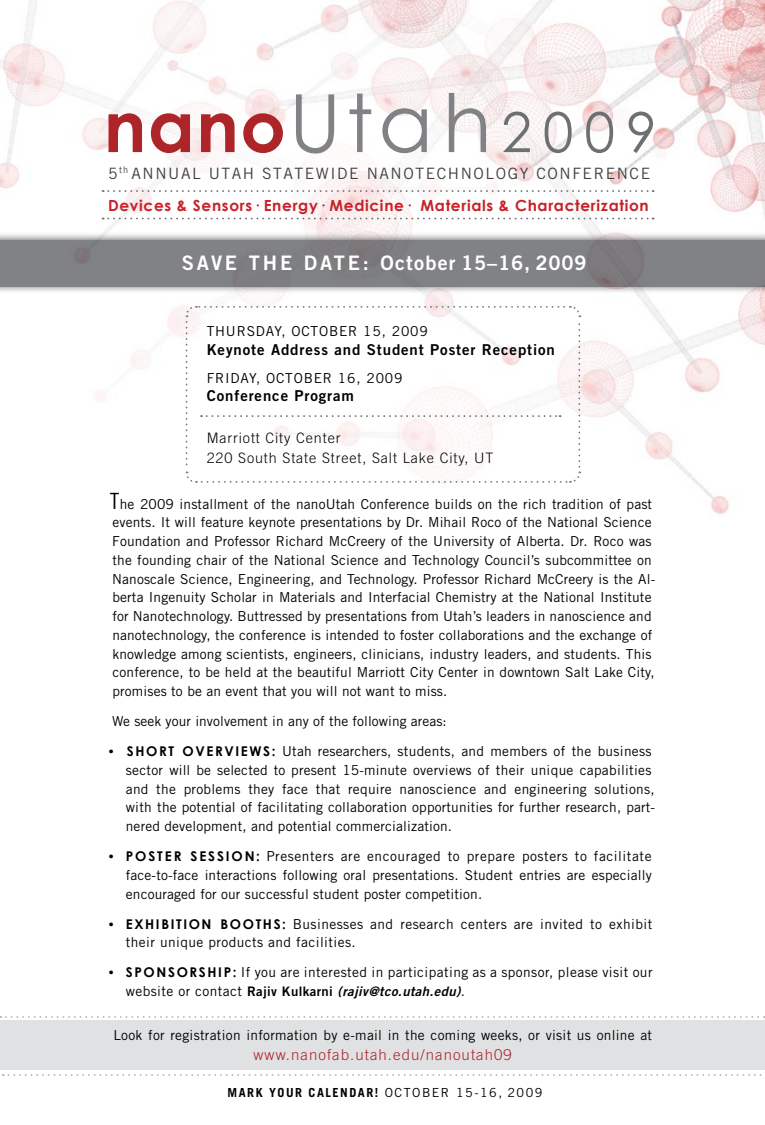
<style>
.page{position:relative;width:765px;height:1125px;background:#fff}
.page>*{position:absolute;margin:0;border:0;box-sizing:border-box;transform-origin:0 0}
.t1{font:20px "Trade Gothic Bold Two";letter-spacing:.06em;color:#fff}
.t2{font:15.62px "Trade Gothic";letter-spacing:.1em;color:#414142}
.t3{font:700 15.25px "Century Gothic";letter-spacing:.045em;color:#c72127}
.t4{font:15px "Trade Gothic Bold Two";letter-spacing:.06em;color:#000}
.t5{font:300 15px "Trade Gothic";letter-spacing:.07em;color:#ad2329}
.t6{font:300 14.38px/20px "Trade Gothic";letter-spacing:.06em;color:#000}
.t7{font:13.75px/18.8px "Trade Gothic";letter-spacing:.01em;color:#000}
.t8{font:13.75px/18.8px "Trade Gothic";letter-spacing:.03em;color:#000}
.t9{font:13.75px "Trade Gothic";letter-spacing:.06em;color:#000}
.t10{font:700 13.5px "Century Gothic";letter-spacing:.14em;color:#000}
.t11{font:italic 13.12px "Trade Gothic Bold Two";letter-spacing:.03em;color:#000}
.t12{font:700 12.5px "Trade Gothic";letter-spacing:.12em;color:#000}
.s1{font-family:"Century Gothic";font-size:22.5px}
.s2{font-family:"Century Gothic";font-weight:700;font-size:12.5px}
.s3{font-family:"Century Gothic";font-weight:700;font-size:13.5px}
.s4{font-size:12.5px}
.s5{font-family:"Trade Gothic";font-style:normal;font-size:13.75px}
.s6{font-style:normal}
.s7{font-weight:400}
</style>
<div class="page">
<img style="left:1px;top:0;width:764px;height:514px">
<svg style="left:103px;top:190px;width:551px;height:2px"></svg>
<svg style="left:109px;top:113px;width:33px;height:39px"></svg>
<svg style="left:151px;top:113px;width:39px;height:40px"></svg>
<svg style="left:201px;top:113px;width:34px;height:39px"></svg>
<svg style="left:243px;top:113px;width:40px;height:40px"></svg>
<svg style="left:296px;top:94px;width:38px;height:60px"></svg>
<svg style="left:350px;top:94px;width:21px;height:58px"></svg>
<svg style="left:382px;top:108px;width:45px;height:45px"></svg>
<svg style="left:449px;top:93px;width:37px;height:59px"></svg>
<svg style="left:503px;top:112px;width:27px;height:40px"></svg>
<svg style="left:545px;top:112px;width:27px;height:41px"></svg>
<svg style="left:586px;top:112px;width:27px;height:41px"></svg>
<svg style="left:629px;top:112px;width:24px;height:41px"></svg>
<svg style="left:103px;top:218px;width:551px;height:1px"></svg>
<div style="left:0;top:1021px;width:765px;height:49px;background:#e0e1e2"></div>
<div style="left:0;top:232px;width:765px;height:62px;background:#000;opacity:.65"></div>
<div style="left:0;top:240px;width:765px;height:46px;background:#808285"></div>
<svg style="left:185px;top:305px;width:396px;height:179px"></svg>
<svg style="left:0;top:1016px;width:765px;height:2px"></svg>
<svg style="left:3px;top:1074px;width:759px;height:2px"></svg>
<p class="t2" style="left:108px;top:164px;width:544px">5<sup>th</sup> Annual Utah Statewide Nanotechnology Conference</p>
<p class="t3" style="left:108px;top:195px;width:542px">Devices &amp; Sensors· Energy· Medicine· Materials &amp; Characterization</p>
<h1 class="t1" style="left:182px;top:250px;width:407px">Save the Date: October 15–16, 2009</h1>
<p class="t9" style="left:207px;top:323px;width:223px">Thurs day, Octob er 15, 2009</p>
<p class="t4" style="left:207px;top:340px;width:350px">Keynote Address and Student Poster Reception</p>
<p class="t9" style="left:207px;top:369px;width:197px">Friday, Octob er 16, 2009</p>
<p class="t4" style="left:207px;top:387px;width:149px">Conference Program</p>
<p class="t6" style="left:207px;top:428px;width:288px">Marriott City Center<br>220 South State Street, Salt Lake City, UT</p>
<p class="t7" style="left:110px;top:494px;width:547px"><span class="s1">T</span>he 2009 installment of the nanoUtah Conference builds on the rich tradition of past events. It will feature keynote presentations by Dr. Mihail Roco of the N ational Science Foundation and Professor R ichard McCreery of the U niversity of Alberta. Dr. Roco was the founding chair of the National Science and Technology Council’s subcommittee on Nanoscale Science, Engineering, and Technology. Professor R ichard McCreery is the Al&shy;berta I ngenuity Scholar in Materials and I nterfacial Chemistry at the National I nstitute for N anotechnology. Buttressed by presentations from Utah’s leaders in nanoscience and nanotechnology, the conference is intended to foster collaborations and the exchange of knowledge among scientists, engineers, clinicians, industry leaders, and students. This conference, to be held at the beautiful Marriott City Center in downtown Salt Lake City, promises to be an event that you will not want to miss.</p>
<p class="t7" style="left:112px;top:712px;width:336px">We seek your involvement in any of the following areas:</p>
<p class="t7" style="left:126px;top:742px;width:531px;text-indent:-18px"><span class="s2">•</span> <span class="s3">Short ove rvie ws :</span> Utah researchers, students, and members of the business sector will be selected to present 15-minute overviews of their unique capabilities and the problems they face that require nanoscience and engineering solutions, with the potential of facilitating collaboration opportunities for further research, part&shy;nered development, and potential commercialization.</p>
<p class="t10" style="left:107px;top:848px;width:101px"><span class="s4">•</span> Poster Sess</p>
<p class="t7" style="left:126px;top:847px;width:527px;text-align:justify;text-indent:100px"><span class="s3">ion:</span> Presenters are encouraged to prepare posters to facilitate face-to-face interactions following oral presentations. Student entries are especially encouraged for our successful student poster competition.</p>
<p class="t8" style="left:126px;top:914px;width:528px;text-indent:-18px"><span class="s2">•</span> <span class="s3">Exhibition B ooths :</span> Businesses and research centers are invited to exhibit their unique products and facilities.</p>
<p class="t8" style="left:107px;top:963px;width:547px"><span class="s2">•</span> <span class="s3">Sp ons ors hip :</span> If you are interested in participating as a sponsor, please visit our</p>
<p class="t11" style="left:126px;top:983px;width:341px"><span class="s5">website or contact</span> <span class="s6">Rajiv Kulkarni</span> (rajiv@tco.utah.edu)<span class="s5">.</span></p>
<p class="t7" style="left:113px;top:1026px;width:540px">Look for registration information by e-mail in the coming weeks, or visit us online at</p>
<p class="t5" style="left:254px;top:1046px;width:260px">www.nanofab.utah.edu/nanoutah09</p>
<p class="t12" style="left:228px;top:1085px;width:316px">MARK YOUR CALENDAR! <span class="s7">Octob er 15-16, 2009</span></p>
</div>
